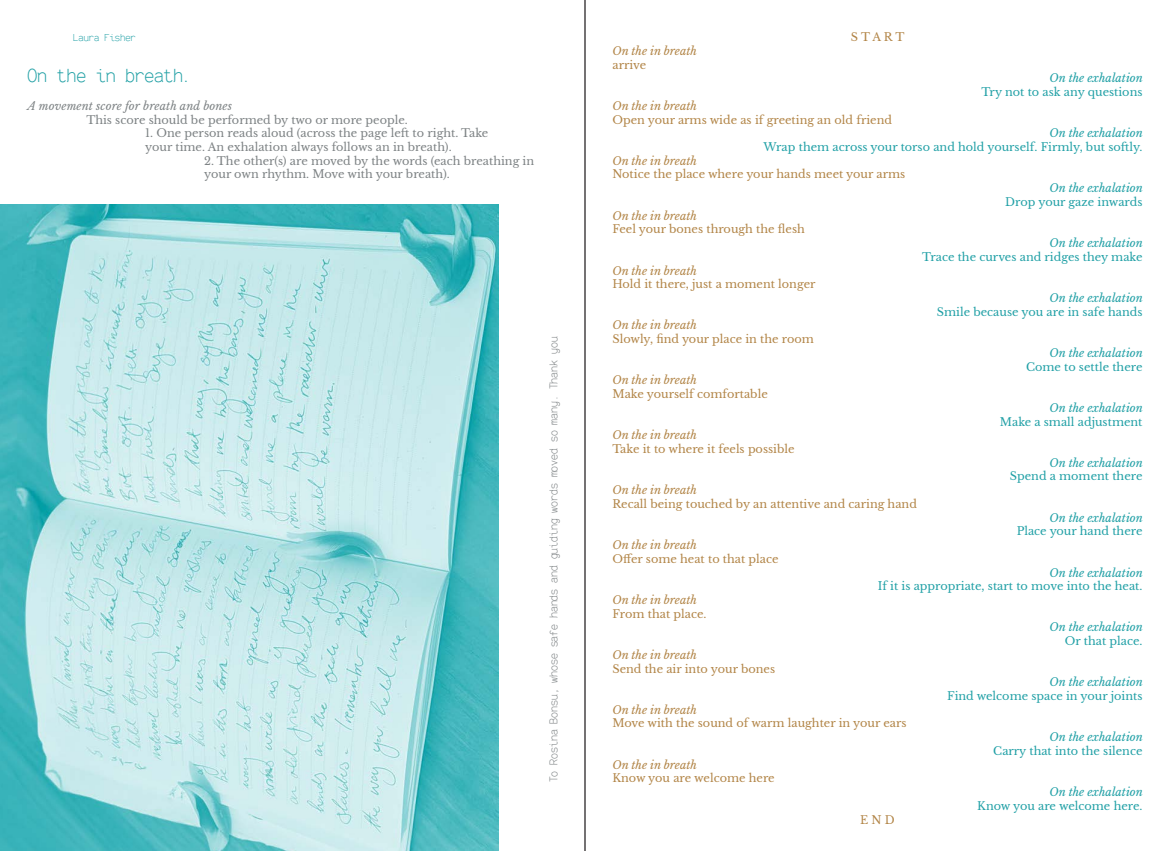
<style>
.page{position:relative;width:1170px;height:851px;background:#fff}
.page>*{position:absolute;margin:0;border:0;box-sizing:border-box;transform-origin:0 0}
.t1{font:18.75px "Snap itmono 1.6 Regular";letter-spacing:-.005em;color:#21a0a5}
.t2{font:11.25px "Libre Baskerville";color:#b28547}
.t3{font:11.25px "Libre Baskerville";color:#21a0a6}
.t4{font:11.25px/13.8px "Libre Baskerville";color:#7d8284}
.t5{font:italic 11.25px "Libre Baskerville";color:#21a0a6}
.t6{font:italic 11.25px "Libre Baskerville";color:#b28547}
.t7{font:11.25px "Snap itmono 1.6 Regular";color:#7d8284}
.t8{font:italic 11.25px "Libre Baskerville";letter-spacing:.01em;color:#7d8284}
.t9{font:10px "Snap itmono 1.6 Regular";color:#21a0a6}
</style>
<div class="page">
<hr style="left:584px;top:0;width:1px;height:850px;background:#231f20">
<img style="left:0;top:204px;width:498px;height:646px">
<p class="t9" style="left:73px;top:32px;width:64px">Laura Fisher</p>
<p class="t1" style="left:27px;top:66px;width:165px">On the in breath.</p>
<p class="t8" style="left:27px;top:99px;width:206px">A movement score for breath and bones</p>
<p class="t4" style="left:86px;top:113px;width:323px">This score should be performed by two or more people.</p>
<p class="t4" style="left:145px;top:126px;width:344px">1. One person reads aloud (across the page left to right. Take your time. An exhalation always follows an in breath).</p>
<p class="t4" style="left:204px;top:154px;width:331px">2. The other(s) are moved by the words (each breathing in your own rhythm. Move with your breath).</p>
<p class="t7" style="left:547px;top:782px;width:447px;rotate:-90deg">To Rosina Bonsu, whose safe hands and guiding words moved so many. Thank you</p>
<p class="t2" style="left:850px;top:30px;width:55px">S T A R T</p>
<p class="t6" style="left:612px;top:44px;width:86px">On the in breath</p>
<p class="t2" style="left:612px;top:58px;width:35px">arrive</p>
<p class="t6" style="left:612px;top:99px;width:86px">On the in breath</p>
<p class="t2" style="left:612px;top:113px;width:281px">Open your arms wide as if greeting an old friend</p>
<p class="t6" style="left:612px;top:154px;width:86px">On the in breath</p>
<p class="t2" style="left:612px;top:167px;width:294px">Notice the place where your hands meet your arms</p>
<p class="t6" style="left:612px;top:209px;width:86px">On the in breath</p>
<p class="t2" style="left:612px;top:222px;width:194px">Feel your bones through the flesh</p>
<p class="t6" style="left:612px;top:263px;width:86px">On the in breath</p>
<p class="t2" style="left:612px;top:277px;width:205px">Hold it there, just a moment longer</p>
<p class="t6" style="left:612px;top:318px;width:86px">On the in breath</p>
<p class="t2" style="left:612px;top:332px;width:203px">Slowly, find your place in the room</p>
<p class="t6" style="left:612px;top:373px;width:86px">On the in breath</p>
<p class="t2" style="left:612px;top:387px;width:157px">Make yourself comfortable</p>
<p class="t6" style="left:612px;top:428px;width:86px">On the in breath</p>
<p class="t2" style="left:612px;top:442px;width:183px">Take it to where it feels possible</p>
<p class="t6" style="left:612px;top:483px;width:86px">On the in breath</p>
<p class="t2" style="left:612px;top:497px;width:306px">Recall being touched by an attentive and caring hand</p>
<p class="t6" style="left:612px;top:538px;width:86px">On the in breath</p>
<p class="t2" style="left:612px;top:551px;width:168px">Offer some heat to that place</p>
<p class="t6" style="left:612px;top:593px;width:86px">On the in breath</p>
<p class="t2" style="left:612px;top:606px;width:96px">From that place.</p>
<p class="t6" style="left:612px;top:647px;width:86px">On the in breath</p>
<p class="t2" style="left:612px;top:661px;width:164px">Send the air into your bones</p>
<p class="t6" style="left:612px;top:702px;width:86px">On the in breath</p>
<p class="t2" style="left:612px;top:716px;width:295px">Move with the sound of warm laughter in your ears</p>
<p class="t6" style="left:612px;top:757px;width:86px">On the in breath</p>
<p class="t2" style="left:612px;top:771px;width:164px">Know you are welcome here</p>
<p class="t2" style="left:860px;top:812px;width:36px">E N D</p>
<p class="t5" style="left:1049px;top:71px;width:95px">On the exhalation</p>
<p class="t3" style="left:981px;top:85px;width:163px">Try not to ask any questions</p>
<p class="t5" style="left:1049px;top:126px;width:95px">On the exhalation</p>
<p class="t3" style="left:763px;top:140px;width:380px">Wrap them across your torso and hold yourself. Firmly, but softly.</p>
<p class="t5" style="left:1049px;top:181px;width:95px">On the exhalation</p>
<p class="t3" style="left:1005px;top:195px;width:139px">Drop your gaze inwards</p>
<p class="t5" style="left:1049px;top:236px;width:95px">On the exhalation</p>
<p class="t3" style="left:922px;top:250px;width:222px">Trace the curves and ridges they make</p>
<p class="t5" style="left:1049px;top:291px;width:95px">On the exhalation</p>
<p class="t3" style="left:936px;top:305px;width:207px">Smile because you are in safe hands</p>
<p class="t5" style="left:1049px;top:346px;width:95px">On the exhalation</p>
<p class="t3" style="left:1025px;top:359px;width:118px">Come to settle there</p>
<p class="t5" style="left:1049px;top:401px;width:95px">On the exhalation</p>
<p class="t3" style="left:999px;top:414px;width:144px">Make a small adjustment</p>
<p class="t5" style="left:1049px;top:455px;width:95px">On the exhalation</p>
<p class="t3" style="left:1009px;top:469px;width:134px">Spend a moment there</p>
<p class="t5" style="left:1049px;top:510px;width:95px">On the exhalation</p>
<p class="t3" style="left:1016px;top:524px;width:127px">Place your hand there</p>
<p class="t5" style="left:1049px;top:565px;width:95px">On the exhalation</p>
<p class="t3" style="left:877px;top:579px;width:266px">If it is appropriate, start to move into the heat.</p>
<p class="t5" style="left:1049px;top:620px;width:95px">On the exhalation</p>
<p class="t3" style="left:1064px;top:634px;width:79px">Or that place.</p>
<p class="t5" style="left:1049px;top:675px;width:95px">On the exhalation</p>
<p class="t3" style="left:947px;top:689px;width:197px">Find welcome space in your joints</p>
<p class="t5" style="left:1049px;top:730px;width:95px">On the exhalation</p>
<p class="t3" style="left:993px;top:743px;width:151px">Carry that into the silence</p>
<p class="t5" style="left:1049px;top:785px;width:95px">On the exhalation</p>
<p class="t3" style="left:977px;top:798px;width:167px">Know you are welcome here.</p>
</div>
